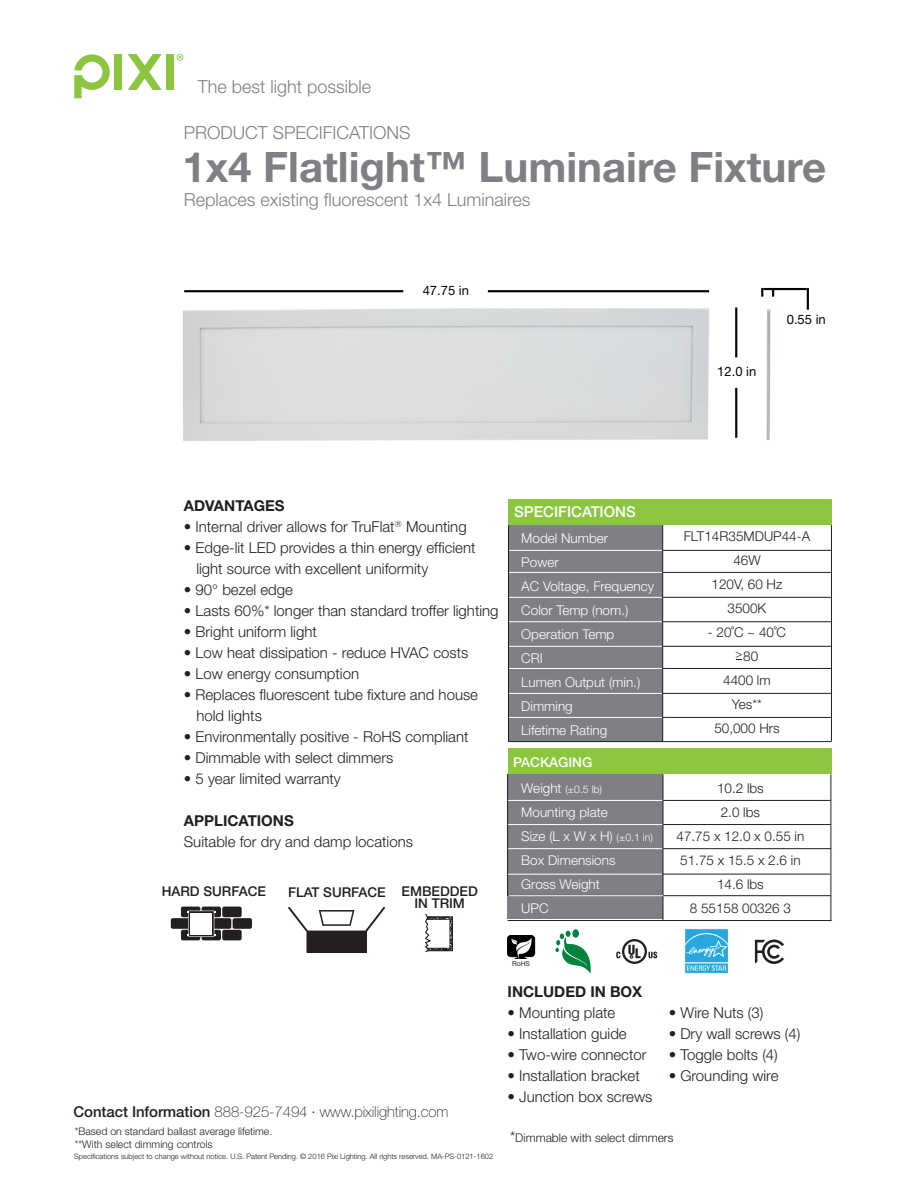
<style>
.page{position:relative;width:918px;height:1188px;background:#fff}
.page>*{position:absolute;margin:0;border:0;box-sizing:border-box;transform-origin:0 0}
.t1{font:700 42px "Helvetica Neue";color:#7e8083}
.t2{font:300 18px "Helvetica Neue";color:#7e8083}
.t3{font:300 15px/21px "Helvetica Neue";color:#231f20}
.t4{font:100 15px "Helvetica Neue";letter-spacing:-.005em;color:#231f20}
.t5{font:700 15px "Helvetica Neue";color:#231f20}
.t6{font:500 15px "Helvetica Neue";color:#fff}
.t7{font:300 13.5px/24px "Helvetica Neue";color:#fff}
.t8{font:300 13.5px/24px "Helvetica Neue";color:#231f20;text-align:center}
.t9{font:500 13.5px/12px "Helvetica Neue";color:#231f20;text-align:center}
.t10{font:500 13.5px "Helvetica Neue";color:#fff}
.t11{font:13.05px "Helvetica Neue";color:#040503}
.t12{font:300 12px "Helvetica Neue";color:#231f20}
.t13{font:300 10.5px/12.6px "Helvetica Neue";color:#231f20}
.t14{font:300 10.5px "Helvetica Neue";color:#fff}
.t15{font:300 7.5px "Helvetica Neue";color:#231f20}
.t16{font:6.75px "Helvetica Neue";color:#231f20}
.s1{font-size:13.5px}
.s2{font-size:10.5px}
.s3{font-weight:500}
.s4{font-size:15px}
</style>
<div class="page">
<svg style="left:74px;top:54px;width:36px;height:44px"></svg>
<div style="left:115px;top:54px;width:7px;height:36px;background:#8bc63e"></div>
<svg style="left:128px;top:54px;width:34px;height:36px"></svg>
<div style="left:166px;top:54px;width:8px;height:36px;background:#8bc63e"></div>
<svg style="left:177px;top:54px;width:6px;height:7px"></svg>
<img style="left:182px;top:287px;width:627px;height:154px">
<hr style="left:184px;top:290px;width:219px;height:2px;background:#040503">
<hr style="left:488px;top:290px;width:221px;height:2px;background:#040503">
<hr style="left:763px;top:288px;width:44px;height:2px;background:#040503">
<hr style="left:735px;top:308px;width:2px;height:49px;background:#040503">
<hr style="left:735px;top:388px;width:2px;height:50px;background:#040503">
<svg style="left:761px;top:288px;width:2px;height:9px"></svg>
<svg style="left:772px;top:290px;width:2px;height:7px"></svg>
<hr style="left:807px;top:288px;width:2px;height:22px;background:#040503">
<div style="left:508px;top:774px;width:155px;height:145px;background:#7e8083"></div>
<div style="left:508px;top:525px;width:155px;height:217px;background:#7e8083"></div>
<div style="left:508px;top:499px;width:324px;height:25px;background:#8bc63e"></div>
<div style="left:508px;top:749px;width:323px;height:25px;background:#8bc63e"></div>
<hr style="left:508px;top:550px;width:155px;height:1px;background:#fff">
<hr style="left:508px;top:572px;width:155px;height:1px;background:#fff">
<hr style="left:508px;top:597px;width:155px;height:1px;background:#fff">
<hr style="left:508px;top:621px;width:155px;height:1px;background:#fff">
<hr style="left:508px;top:646px;width:155px;height:1px;background:#fff">
<hr style="left:508px;top:668px;width:155px;height:1px;background:#fff">
<hr style="left:508px;top:693px;width:155px;height:1px;background:#fff">
<hr style="left:508px;top:717px;width:155px;height:1px;background:#fff">
<hr style="left:507px;top:895px;width:155px;height:1px;background:#231f20">
<hr style="left:662px;top:550px;width:169px;height:1px;background:#231f20">
<hr style="left:662px;top:572px;width:169px;height:1px;background:#231f20">
<hr style="left:662px;top:597px;width:169px;height:1px;background:#231f20">
<hr style="left:662px;top:621px;width:169px;height:1px;background:#231f20">
<hr style="left:662px;top:646px;width:169px;height:1px;background:#231f20">
<hr style="left:662px;top:668px;width:169px;height:1px;background:#231f20">
<hr style="left:662px;top:693px;width:169px;height:1px;background:#231f20">
<hr style="left:662px;top:717px;width:169px;height:1px;background:#231f20">
<hr style="left:508px;top:741px;width:323px;height:1px;background:#231f20">
<hr style="left:507px;top:774px;width:1px;height:121px;background:#231f20">
<hr style="left:508px;top:800px;width:155px;height:1px;background:#fff">
<hr style="left:663px;top:800px;width:168px;height:1px;background:#231f20">
<hr style="left:508px;top:848px;width:155px;height:1px;background:#fff">
<hr style="left:508px;top:874px;width:155px;height:1px;background:#fff">
<hr style="left:508px;top:824px;width:155px;height:1px;background:#fff">
<hr style="left:663px;top:848px;width:168px;height:1px;background:#231f20">
<hr style="left:663px;top:824px;width:168px;height:1px;background:#231f20">
<hr style="left:662px;top:525px;width:1px;height:216px;background:#231f20">
<hr style="left:831px;top:525px;width:1px;height:216px;background:#231f20">
<hr style="left:508px;top:525px;width:1px;height:217px;background:#231f20">
<hr style="left:663px;top:774px;width:1px;height:146px;background:#231f20">
<hr style="left:831px;top:774px;width:1px;height:146px;background:#231f20">
<img style="left:507px;top:936px;width:28px;height:23px">
<svg style="left:555px;top:931px;width:36px;height:43px"></svg>
<svg style="left:649px;top:952px;width:8px;height:6px"></svg>
<svg style="left:622px;top:939px;width:25px;height:25px"></svg>
<svg style="left:624px;top:941px;width:21px;height:21px"></svg>
<svg style="left:628px;top:945px;width:13px;height:14px"></svg>
<svg style="left:616px;top:952px;width:4px;height:6px"></svg>
<hr style="left:508px;top:920px;width:324px;height:1px;background:#231f20">
<hr style="left:509px;top:895px;width:154px;height:1px;background:#fff">
<hr style="left:663px;top:895px;width:168px;height:1px;background:#231f20">
<hr style="left:662px;top:874px;width:168px;height:1px;background:#231f20">
<img style="left:685px;top:929px;width:43px;height:44px">
<svg style="left:736px;top:652px;width:6px;height:8px"></svg>
<svg style="left:755px;top:940px;width:29px;height:24px"></svg>
<div style="left:181px;top:907px;width:19px;height:10px;background:#231f20;border-radius:2px"></div>
<svg style="left:202px;top:907px;width:19px;height:10px"></svg>
<div style="left:222px;top:907px;width:20px;height:10px;background:#231f20;border-radius:2px"></div>
<div style="left:181px;top:930px;width:19px;height:10px;background:#231f20;border-radius:2px"></div>
<div style="left:202px;top:930px;width:19px;height:10px;background:#231f20;border-radius:2px"></div>
<div style="left:222px;top:930px;width:20px;height:10px;background:#231f20;border-radius:2px"></div>
<div style="left:212px;top:918px;width:19px;height:11px;background:#231f20;border-radius:2px"></div>
<div style="left:233px;top:918px;width:19px;height:11px;background:#231f20;border-radius:2px"></div>
<div style="left:171px;top:918px;width:19px;height:11px;background:#231f20;border-radius:2px"></div>
<svg style="left:187px;top:911px;width:28px;height:26px"></svg>
<svg style="left:425px;top:914px;width:28px;height:38px"></svg>
<svg style="left:288px;top:907px;width:97px;height:46px"></svg>
<p class="t2" style="left:198px;top:76px;width:175px">The best light possible</p>
<p class="t2" style="left:184px;top:122px;width:228px">PRODUCT SPECIFICATIONS</p>
<h1 class="t1" style="left:182px;top:141px;width:645px">1x4 Flatlight™ Luminaire Fixture</h1>
<p class="t2" style="left:184px;top:189px;width:348px">Replaces existing fluorescent 1x4 Luminaires</p>
<p class="t11" style="left:423px;top:283px;width:48px">47.75 in</p>
<p class="t11" style="left:717px;top:364px;width:41px">12.0 in</p>
<p class="t11" style="left:787px;top:312px;width:41px">0.55 in</p>
<p class="t5" style="left:184px;top:496px;width:102px">ADVANTAGES</p>
<p class="t3" style="left:184px;top:516px;width:284px">• Internal driver allows for TruFlat<sup>®</sup> Mounting</p>
<p class="t3" style="left:196px;top:537px;width:281px;text-indent:-13px">• Edge-lit LED provides a thin energy efficient light source with excellent uniformity</p>
<p class="t3" style="left:184px;top:579px;width:111px">• 90° bezel edge</p>
<p class="t3" style="left:184px;top:600px;width:316px">• Lasts 60%* longer than standard troffer lighting</p>
<p class="t3" style="left:184px;top:621px;width:135px">• Bright uniform light</p>
<p class="t3" style="left:184px;top:642px;width:286px">• Low heat dissipation - reduce HVAC costs</p>
<p class="t3" style="left:184px;top:663px;width:177px">• Low energy consumption</p>
<p class="t3" style="left:196px;top:684px;width:283px;text-indent:-13px">• Replaces fluorescent tube fixture and house hold lights</p>
<p class="t3" style="left:184px;top:726px;width:286px">• Environmentally positive - RoHS compliant</p>
<p class="t3" style="left:184px;top:747px;width:211px">• Dimmable with select dimmers</p>
<p class="t3" style="left:184px;top:768px;width:158px">• 5 year limited warranty</p>
<p class="t5" style="left:184px;top:811px;width:111px">APPLICATIONS</p>
<p class="t3" style="left:184px;top:831px;width:231px">Suitable for dry and damp locations</p>
<p class="t9" style="left:162px;top:885px;width:106px">HARD SURFACE</p>
<p class="t9" style="left:402px;top:885px;width:78px">EMBEDDED<br>IN TRIM</p>
<p class="t9" style="left:288px;top:886px;width:99px">FLAT SURFACE</p>
<p class="t6" style="left:514px;top:503px;width:123px">SPECIFICATIONS</p>
<p class="t7" style="left:521px;top:526px;width:134px">Model Number<br>Power<br>AC Voltage, Frequency<br>Color Temp (nom.)<br>Operation Temp<br>CRI<br>Lumen Output (min.)<br>Dimming<br>Lifetime Rating</p>
<p class="t10" style="left:513px;top:755px;width:81px">PACKAGING</p>
<p class="t14" style="left:521px;top:783px;width:82px"><span class="s1">Weight</span> (±0.5 lb)</p>
<p class="t7" style="left:521px;top:800px;width:133px">Mounting plate<br>Size (L x W x H) <span class="s2">(±0.1 in)<br></span>Box Dimensions<br>Gross Weight<br>UPC</p>
<p class="t8" style="left:684px;top:524px;width:128px">FLT14R35MDUP44-A<br>46W<br>120V, 60 Hz<br>3500K</p>
<p class="t8" style="left:708px;top:620px;width:80px">- 20˚C ~ 40˚C<br>80<br>4400 lm<br>Yes**<br>50,000 Hrs</p>
<p class="t8" style="left:677px;top:776px;width:129px">10.2 lbs<br>2.0 lbs<br>47.75 x 12.0 x 0.55 in<br>51.75 x 15.5 x 2.6 in<br>14.6 lbs<br>8 55158 00326 3</p>
<p class="t4" style="left:73px;top:1103px;width:377px"><span class="s3">Contact Information</span> 888-925-7494 · www.pixilighting.com</p>
<p class="t13" style="left:75px;top:1125px;width:199px">*Based on standard ballast average lifetime. **With select dimming controls</p>
<p class="t15" style="left:74px;top:1152px;width:421px">Specifications subject to change without notice. U.S. Patent Pending. © 2016 Pixi Lighting. All rights reserved. MA-PS-0121-1602</p>
<p class="t16" style="left:512px;top:960px;width:19px">RoHS</p>
<p class="t5" style="left:508px;top:982px;width:136px">INCLUDED IN BOX</p>
<p class="t3" style="left:508px;top:1002px;width:109px">• Mounting plate</p>
<p class="t3" style="left:508px;top:1023px;width:121px">• Installation guide</p>
<p class="t3" style="left:508px;top:1044px;width:140px">• Two-wire connector</p>
<p class="t3" style="left:508px;top:1065px;width:134px">• Installation bracket</p>
<p class="t3" style="left:508px;top:1086px;width:146px">• Junction box screws</p>
<p class="t3" style="left:669px;top:1002px;width:96px">• Wire Nuts (3)</p>
<p class="t3" style="left:669px;top:1023px;width:133px">• Dry wall screws (4)</p>
<p class="t3" style="left:669px;top:1044px;width:111px">• Toggle bolts (4)</p>
<p class="t3" style="left:669px;top:1065px;width:111px">• Grounding wire</p>
<p class="t12" style="left:510px;top:1131px;width:165px"><span class="s4">*</span>Dimmable with select dimmers</p>
</div>
